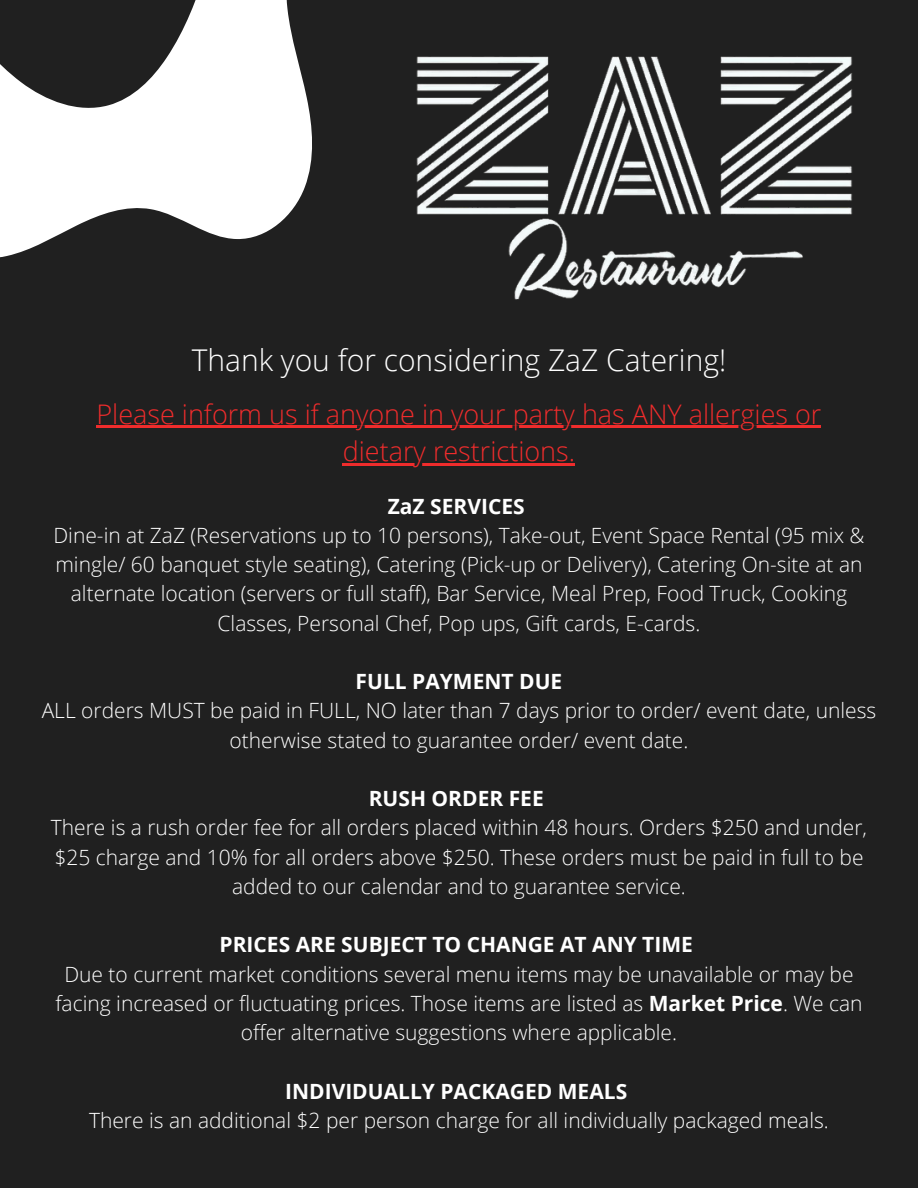
<style>
.page{position:relative;width:918px;height:1188px;background:#202020}
.page>*{position:absolute;margin:0;border:0;box-sizing:border-box;transform-origin:0 0}
.t1{font:300 30px "Open Sans";color:#fff}
.t2{font:300 27px/37.5px "Open Sans";color:#ef2c2c;text-align:center}
.t3{font:300 21px/29.2px "Open Sans";color:#fff;text-align:center}
.t4{font:700 21px "Open Sans";color:#fff}
.s1{font-weight:700}
</style>
<div class="page">
<svg style="left:0;top:0;width:312px;height:258px;fill:#fff"></svg>
<img style="left:416px;top:56px;width:437px;height:244px">
<hr style="left:97px;top:426px;width:724px;height:2px;background:#ef2c2c">
<hr style="left:343px;top:463px;width:232px;height:2px;background:#ef2c2c">
<p class="t1" style="left:192px;top:339px;width:536px">Thank you for considering ZaZ Catering!</p>
<p class="t2" style="left:97px;top:394px;width:726px">Please inform us if anyone in your party has ANY allergies or dietary restrictions.</p>
<p class="t4" style="left:388px;top:491px;width:138px">ZaZ SERVICES</p>
<p class="t3" style="left:53px;top:520px;width:813px">Dine-in at ZaZ (Reservations up to 10 persons), Take-out, Event Space Rental (95 mix &amp; mingle/ 60 banquet style seating), Catering (Pick-up or Delivery), Catering On-site at an alternate location (servers or full staff), Bar Service, Meal Prep, Food Truck, Cooking Classes, Personal Chef, Pop ups, Gift cards, E-cards.</p>
<p class="t4" style="left:356px;top:667px;width:208px">FULL PAYMENT DUE</p>
<p class="t3" style="left:42px;top:696px;width:836px">ALL orders MUST be paid in FULL, NO later than 7 days prior to order/ event date, unless otherwise stated to guarantee order/ event date.</p>
<p class="t4" style="left:369px;top:784px;width:176px">RUSH ORDER FEE</p>
<p class="t3" style="left:51px;top:813px;width:818px">There is a rush order fee for all orders placed within 48 hours. Orders $250 and under, $25 charge and 10% for all orders above $250. These orders must be paid in full to be added to our calendar and to guarantee service.</p>
<p class="t4" style="left:220px;top:930px;width:475px">PRICES ARE SUBJECT TO CHANGE AT ANY TIME</p>
<p class="t3" style="left:55px;top:959px;width:809px">Due to current market conditions several menu items may be unavailable or may be facing increased or fluctuating prices. Those items are listed as <span class="s1">Market Price</span>. We can offer alternative suggestions where applicable.</p>
<p class="t4" style="left:285px;top:1076px;width:344px">INDIVIDUALLY PACKAGED MEALS</p>
<p class="t3" style="left:89px;top:1105px;width:741px">There is an additional $2 per person charge for all individually packaged meals.</p>
</div>
